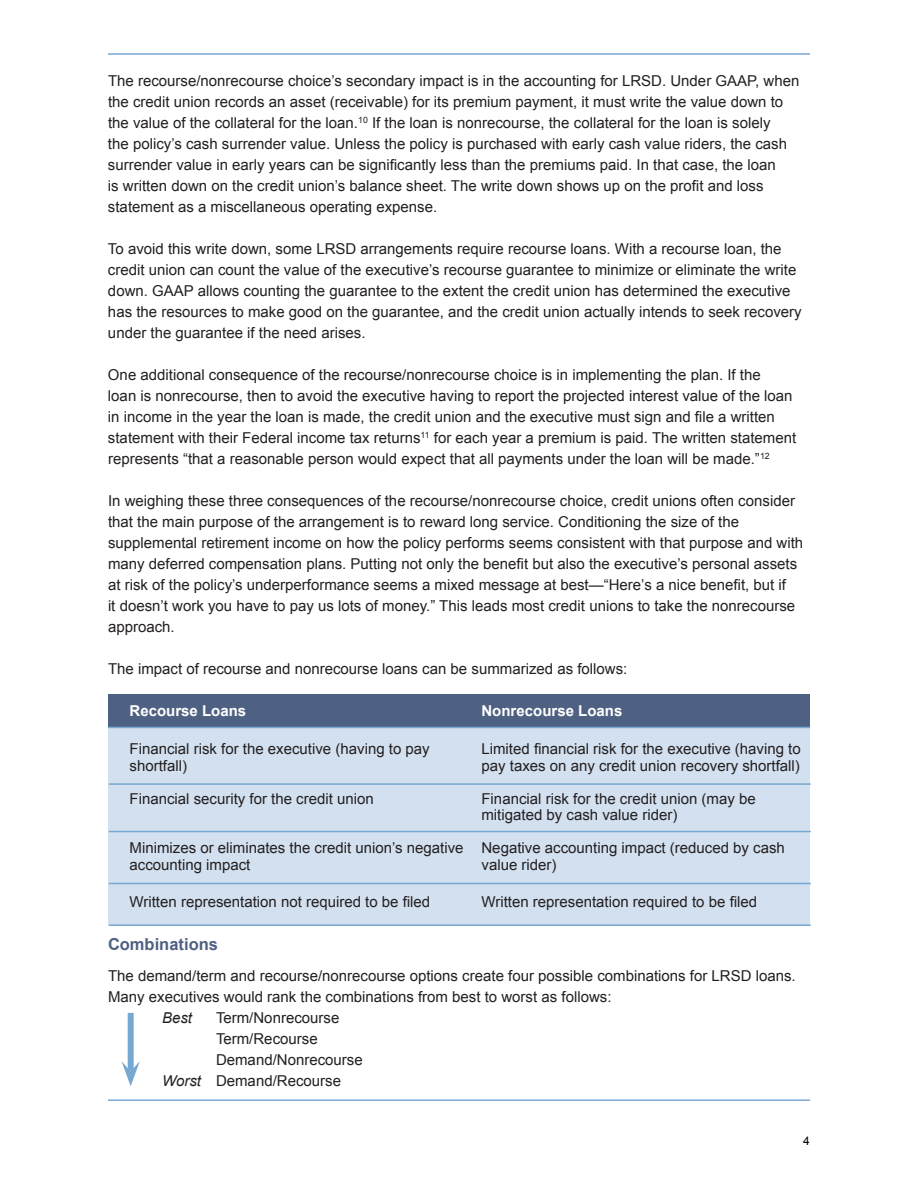
<style>
.page{position:relative;width:918px;height:1188px;background:#fff}
.page>*{position:absolute;margin:0;border:0;box-sizing:border-box;transform-origin:0 0}
.t1{font:700 16.5px "Arial";color:#4f6182}
.t2{font:15px/21px "Arial";color:#231f20}
.t3{font:700 15px "Arial";color:#fff}
.t4{font:italic 15px "Arial";color:#231f20}
.t5{font:12px "Arial";color:#000}
.s1{font-style:italic}
</style>
<div class="page">
<hr style="left:108px;top:1099px;width:702px;height:2px;background:#77a8d1">
<hr style="left:108px;top:53px;width:702px;height:2px;background:#77a8d1">
<div style="left:109px;top:728px;width:701px;height:196px;background:#d2e0ef"></div>
<div style="left:109px;top:694px;width:701px;height:34px;background:#4f6182"></div>
<hr style="left:108px;top:727px;width:702px;height:1px;background:#77a8d1">
<div style="left:128px;top:1013px;width:6px;height:59px;background:#77a8d1"></div>
<svg style="left:122px;top:1061px;width:18px;height:25px"></svg>
<hr style="left:109px;top:783px;width:702px;height:2px;background:#77a8d1">
<hr style="left:109px;top:831px;width:702px;height:1px;background:#77a8d1">
<hr style="left:109px;top:883px;width:702px;height:1px;background:#77a8d1">
<hr style="left:109px;top:924px;width:702px;height:2px;background:#77a8d1">
<p class="t2" style="left:108px;top:70px;width:693px">The recourse/nonrecourse choice’s secondary impact is in the accounting for LRSD. Under GAAP, when the credit union records an asset (receivable) for its premium payment, it must write the value down to the value of the collateral for the loan.<sup>10</sup> If the loan is nonrecourse, the collateral for the loan is solely<br>the policy’s cash surrender value. Unless the policy is purchased with early cash value riders, the cash surrender value in early years can be significantly less than the premiums paid. In that case, the loan<br>is written down on the credit union’s balance sheet. The write down shows up on the profit and loss statement as a miscellaneous operating expense.</p>
<p class="t2" style="left:108px;top:238px;width:695px">To avoid this write down, some LRSD arrangements require recourse loans. With a recourse loan, the credit union can count the value of the executive’s recourse guarantee to minimize or eliminate the write down. GAAP allows counting the guarantee to the extent the credit union has determined the executive has the resources to make good on the guarantee, and the credit union actually intends to seek recovery under the guarantee if the need arises.</p>
<p class="t2" style="left:108px;top:364px;width:690px">One additional consequence of the recourse/nonrecourse choice is in implementing the plan. If the<br>loan is nonrecourse, then to avoid the executive having to report the projected interest value of the loan in income in the year the loan is made, the credit union and the executive must sign and file a written statement with their Federal income tax returns<sup>11</sup> for each year a premium is paid. The written statement represents “that a reasonable person would expect that all payments under the loan will be made.”<sup>12</sup></p>
<p class="t2" style="left:108px;top:490px;width:697px">In weighing these three consequences of the recourse/nonrecourse choice, credit unions often consider that the main purpose of the arrangement is to reward long service. Conditioning the size of the supplemental retirement income on how the policy performs seems consistent with that purpose and with many deferred compensation plans. Putting not only the benefit but also the executive’s personal assets at risk of the policy’s underperformance seems a mixed message at best—“Here’s a nice benefit, but if<br>it doesn’t work you have to pay us lots of money.” This leads most credit unions to take the nonrecourse approach.</p>
<p class="t2" style="left:108px;top:658px;width:521px">The impact of recourse and nonrecourse loans can be summarized as follows:</p>
<p class="t3" style="left:130px;top:701px;width:118px">Recourse Loans</p>
<p class="t3" style="left:482px;top:701px;width:142px">Nonrecourse Loans</p>
<p class="t2" style="left:130px;top:738px;width:302px">Financial risk for the executive (having to pay</p>
<p class="t2" style="left:482px;top:738px;width:321px">Limited financial risk for the executive (having to</p>
<p class="t2" style="left:130px;top:755px;width:59px">shortfall)</p>
<p class="t2" style="left:482px;top:755px;width:320px">pay taxes on any credit union recovery shortfall)</p>
<p class="t2" style="left:130px;top:788px;width:246px">Financial security for the credit union</p>
<p class="t2" style="left:482px;top:790px;width:276px;line-height:16.5px">Financial risk for the credit union (may be mitigated by cash value rider)</p>
<p class="t2" style="left:130px;top:840px;width:657px;line-height:16.5px">Minimizes or eliminates the credit union’s negative Negative accounting impact (reduced by cash accounting impact</p>
<p class="t2" style="left:482px;top:854px;width:77px">value rider)</p>
<p class="t2" style="left:130px;top:891px;width:302px">Written representation not required to be filed</p>
<p class="t2" style="left:482px;top:891px;width:277px">Written representation required to be filed</p>
<p class="t1" style="left:108px;top:933px;width:112px">Combinations</p>
<p class="t2" style="left:108px;top:966px;width:689px">The demand/term and recourse/nonrecourse options create four possible combinations for LRSD loans.<br>Many executives would rank the combinations from best to worst as follows:</p>
<p class="t4" style="left:162px;top:1008px;width:32px">Best</p>
<p class="t2" style="left:216px;top:1008px;width:125px">Term/Nonrecourse</p>
<p class="t2" style="left:216px;top:1029px;width:103px">Term/Recourse</p>
<p class="t2" style="left:216px;top:1050px;width:148px">Demand/Nonrecourse</p>
<p class="t2" style="left:162px;top:1071px;width:181px"><span class="s1">Worst</span> Demand/Recourse</p>
<p class="t5" style="left:803px;top:1133px;width:8px">4</p>
</div>
